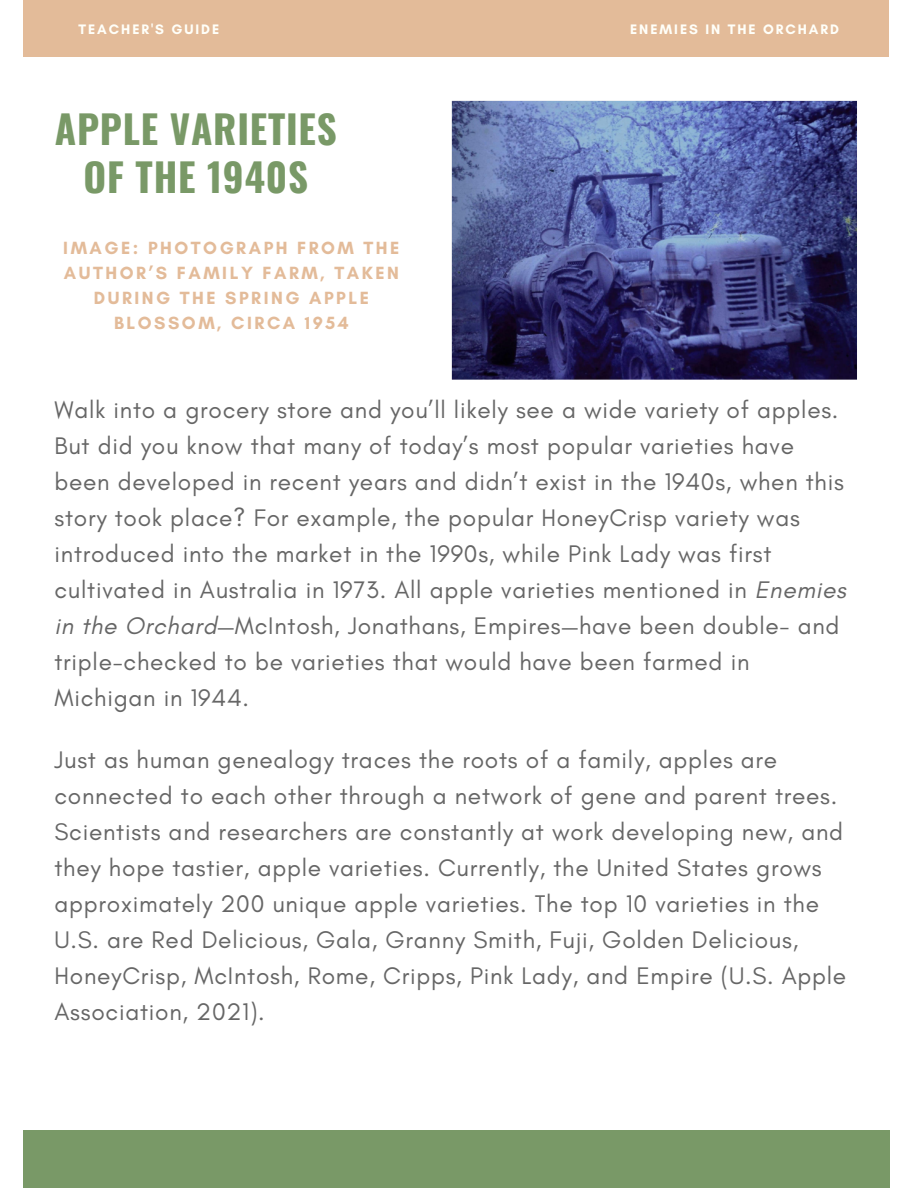
<style>
.page{position:relative;width:918px;height:1188px;background:#fff}
.page>*{position:absolute;margin:0;border:0;box-sizing:border-box;transform-origin:0 0}
.t1{font:700 38.85px/48.8px "Oswald";letter-spacing:.02em;color:#799967;text-align:center}
.t2{font:24.45px/36px "Glacial Indifference";letter-spacing:.03em;color:#666}
.t3{font:700 18px/24.8px "Glacial Indifference";letter-spacing:.14em;color:#e3bb99;text-align:center}
.t4{font:700 13.95px "Glacial Indifference";letter-spacing:.14em;color:#fffff9}
.s1{font-style:italic}
</style>
<div class="page">
<div style="left:23px;top:0;width:866px;height:57px;background:#e3bb99"></div>
<div style="left:23px;top:1130px;width:867px;height:58px;background:#799967"></div>
<img style="left:451px;top:100px;width:406px;height:280px">
<p class="t4" style="left:79px;top:20px;width:142px">TEACHER'S GUIDE</p>
<p class="t4" style="left:630px;top:20px;width:210px">ENEMIES IN THE ORCHARD</p>
<p class="t1" style="left:55px;top:103px;width:284px">APPLE VARIETIES<br>OF THE 1940S</p>
<p class="t3" style="left:63px;top:236px;width:338px">IMAGE: PHOTOGRAPH FROM THE<br>AUTHOR’S FAMILY FARM, TAKEN<br>DURING THE SPRING APPLE<br>BLOSSOM, CIRCA 1954</p>
<p class="t2" style="left:54px;top:391px;width:793px">Walk into a grocery store and you’ll likely see a wide variety of apples.<br>But did you know that many of today’s most popular varieties have been developed in recent years and didn’t exist in the 1940s, when this story took place? For example, the popular HoneyCrisp variety was introduced into the market in the 1990s, while Pink Lady was first cultivated in Australia in 1973. All apple varieties mentioned in <span class="s1">Enemies in the Orchard</span>—McIntosh, Jonathans, Empires—have been double- and triple-checked to be varieties that would have been farmed in Michigan in 1944.</p>
<p class="t2" style="left:54px;top:741px;width:793px">Just as human genealogy traces the roots of a family, apples are connected to each other through a network of gene and parent trees.<br>Scientists and researchers are constantly at work developing new, and they hope tastier, apple varieties. Currently, the United States grows approximately 200 unique apple varieties. The top 10 varieties in the U.S. are Red Delicious, Gala, Granny Smith, Fuji, Golden Delicious, HoneyCrisp, McIntosh, Rome, Cripps, Pink Lady, and Empire (U.S. Apple Association, 2021).</p>
</div>
